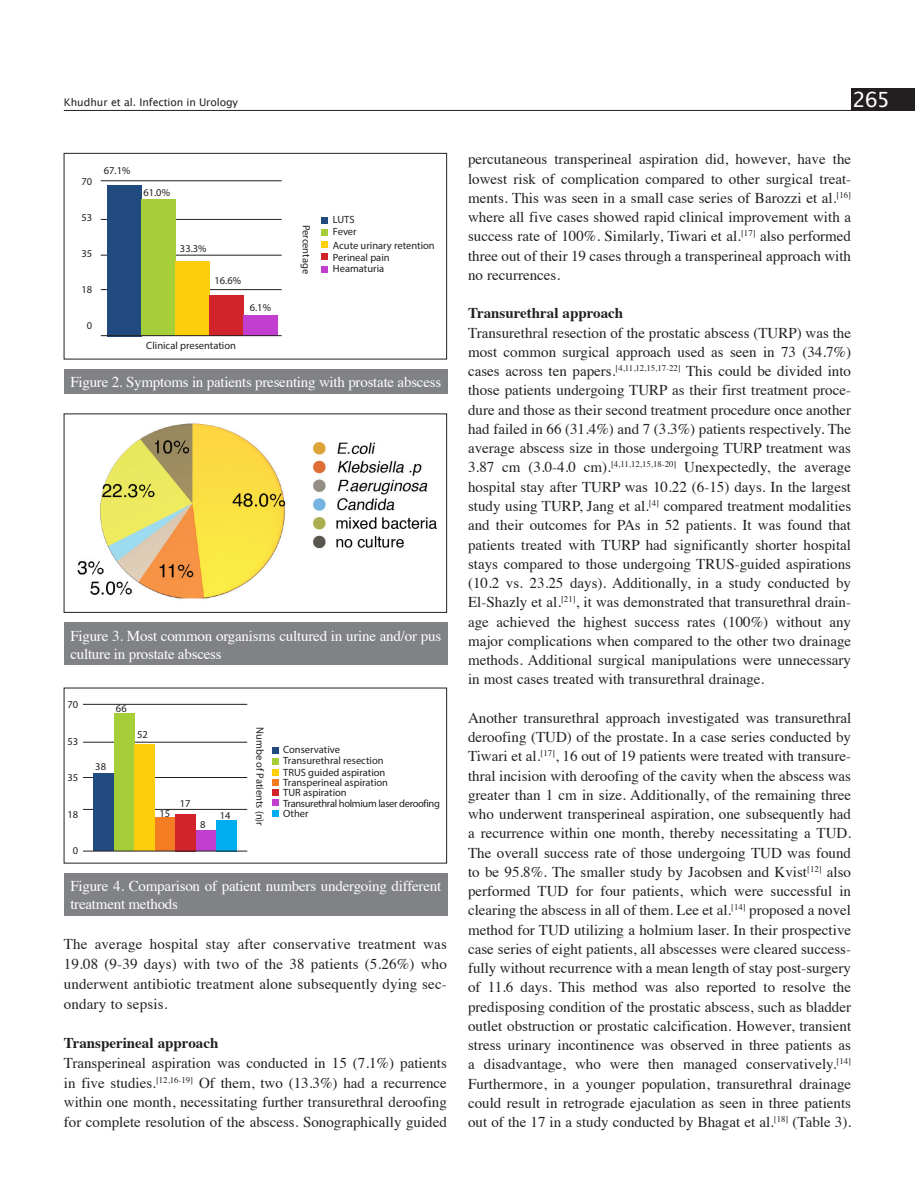
<style>
.page{position:relative;width:915px;height:1191px;background:#fff}
.page>*{position:absolute;margin:0;border:0;box-sizing:border-box;transform-origin:0 0}
.zz_Uroloji_running{font:21px "Lucida Grande";color:#fff}
.Body_Text{font:15px/19.2px "Times";color:#231f20;text-align:justify}
.t1{font:15px/18px "Times";letter-spacing:-.015em;color:#fff}
.Heading_4{font:700 15px "Times";color:#231f20}
.t2{font:10.5px "Myriad Pro";color:#231f20}
.t3{font:10.5px "Myriad Pro";letter-spacing:-.03em;color:#231f20}
.t4{font:10.5px "Lucida Grande";letter-spacing:-.01em;color:#231f20}
</style>
<div class="page">
<img style="left:77px;top:423px;width:360px;height:176px">
<div style="left:64px;top:623px;width:383px;height:42px;background:#808285"></div>
<div style="left:64px;top:153px;width:382px;height:206px;border:1px solid #231f20"></div>
<div style="left:64px;top:370px;width:383px;height:24px;background:#808285"></div>
<hr style="left:101px;top:180px;width:180px;height:1px;background:#231f20">
<hr style="left:101px;top:219px;width:180px;height:1px;background:#231f20">
<hr style="left:101px;top:255px;width:180px;height:1px;background:#231f20">
<hr style="left:101px;top:289px;width:180px;height:1px;background:#231f20">
<div style="left:107px;top:185px;width:34px;height:151px;background:#214a7e"></div>
<div style="left:321px;top:217px;width:6px;height:7px;background:#214a7e"></div>
<div style="left:141px;top:199px;width:34px;height:137px;background:#a6ce39"></div>
<div style="left:321px;top:229px;width:6px;height:7px;background:#a6ce39"></div>
<div style="left:175px;top:261px;width:34px;height:75px;background:#fecd0c"></div>
<div style="left:321px;top:241px;width:6px;height:7px;background:#fecd0c"></div>
<div style="left:209px;top:295px;width:34px;height:41px;background:#d1232a"></div>
<svg style="left:321px;top:254px;width:6px;height:6px"></svg>
<div style="left:243px;top:315px;width:34px;height:21px;background:#c23ece"></div>
<svg style="left:321px;top:266px;width:6px;height:6px"></svg>
<hr style="left:101px;top:335px;width:180px;height:1px;background:#231f20">
<div style="left:64px;top:873px;width:383px;height:42px;background:#808285"></div>
<hr style="left:83px;top:704px;width:164px;height:1px;background:#231f20">
<hr style="left:83px;top:742px;width:164px;height:1px;background:#231f20">
<hr style="left:83px;top:777px;width:164px;height:1px;background:#231f20">
<hr style="left:83px;top:809px;width:164px;height:1px;background:#231f20">
<div style="left:94px;top:773px;width:20px;height:78px;background:#214a7e"></div>
<div style="left:114px;top:713px;width:21px;height:138px;background:#a6ce39"></div>
<div style="left:134px;top:745px;width:21px;height:106px;background:#fecd0c"></div>
<div style="left:155px;top:817px;width:20px;height:34px;background:#f47d23"></div>
<div style="left:175px;top:814px;width:21px;height:37px;background:#d1232a"></div>
<div style="left:196px;top:830px;width:20px;height:21px;background:#c23ece"></div>
<div style="left:216px;top:820px;width:21px;height:31px;background:#00aeef"></div>
<div style="left:272px;top:810px;width:7px;height:6px;background:#00aeef"></div>
<div style="left:272px;top:747px;width:7px;height:7px;background:#214a7e"></div>
<div style="left:272px;top:758px;width:7px;height:6px;background:#a6ce39"></div>
<div style="left:272px;top:769px;width:7px;height:6px;background:#fecd0c"></div>
<div style="left:272px;top:789px;width:7px;height:7px;background:#d1232a"></div>
<div style="left:272px;top:799px;width:7px;height:6px;background:#c23ece"></div>
<div style="left:272px;top:779px;width:7px;height:7px;background:#f47d23"></div>
<hr style="left:83px;top:850px;width:164px;height:1px;background:#231f20">
<hr style="left:64px;top:110px;width:786px;height:1px;background:#231f20">
<div style="left:850px;top:88px;width:64px;height:23px;background:#231f20"></div>
<p class="t4" style="left:64px;top:97px;width:176px">Khudhur et al. Infection in Urology</p>
<p class="zz_Uroloji_running" style="left:852px;top:88px;width:39px">265</p>
<p class="t2" style="left:81px;top:175px;width:12px">70</p>
<p class="t2" style="left:81px;top:211px;width:12px">53</p>
<p class="t2" style="left:81px;top:247px;width:12px">35</p>
<p class="t2" style="left:81px;top:283px;width:12px">18</p>
<p class="t2" style="left:87px;top:319px;width:7px">0</p>
<p class="t2" style="left:104px;top:164px;width:28px">67.1%</p>
<p class="t2" style="left:143px;top:186px;width:28px">61.0%</p>
<p class="t2" style="left:180px;top:242px;width:28px">33.3%</p>
<p class="t2" style="left:214px;top:274px;width:28px">16.6%</p>
<p class="t2" style="left:250px;top:301px;width:23px">6.1%</p>
<p class="t2" style="left:146px;top:339px;width:91px">Clinical presentation</p>
<p class="t2" style="left:313px;top:225px;width:51px;rotate:90deg">Percentage</p>
<p class="t2" style="left:333px;top:213px;width:23px">LUTS</p>
<p class="t2" style="left:333px;top:225px;width:25px">Fever</p>
<p class="t2" style="left:333px;top:239px;width:103px">Acute urinary retention</p>
<p class="t2" style="left:333px;top:262px;width:53px">Heamaturia</p>
<p class="t2" style="left:333px;top:251px;width:58px">Perineal pain</p>
<p class="t1" style="left:70px;top:372px;width:372px">Figure 2. Symptoms in patients presenting with prostate abscess</p>
<p class="t1" style="left:70px;top:625px;width:372px">Figure 3. Most common organisms cultured in urine and/or pus culture in prostate abscess</p>
<p class="t2" style="left:67px;top:698px;width:12px">70</p>
<p class="t2" style="left:67px;top:734px;width:12px">53</p>
<p class="t2" style="left:67px;top:771px;width:12px">35</p>
<p class="t2" style="left:67px;top:808px;width:12px">18</p>
<p class="t2" style="left:73px;top:844px;width:7px">0</p>
<p class="t2" style="left:116px;top:702px;width:12px">66</p>
<p class="t2" style="left:95px;top:759px;width:12px">38</p>
<p class="t2" style="left:137px;top:728px;width:12px">52</p>
<p class="t2" style="left:159px;top:806px;width:12px">15</p>
<p class="t2" style="left:180px;top:797px;width:12px">17</p>
<p class="t2" style="left:200px;top:817px;width:7px">8</p>
<p class="t2" style="left:220px;top:809px;width:12px">14</p>
<p class="t2" style="left:266px;top:727px;width:100px;rotate:90deg">Numbe of Patients (n)r</p>
<p class="t2" style="left:283px;top:743px;width:58px">Conservative</p>
<p class="t2" style="left:283px;top:753px;width:102px">Transurethral resection</p>
<p class="t3" style="left:283px;top:796px;width:158px">Transurethral holmium laser deroofing</p>
<p class="t2" style="left:283px;top:807px;width:27px">Other</p>
<p class="t2" style="left:283px;top:765px;width:104px">TRUS guided aspiration</p>
<p class="t2" style="left:283px;top:776px;width:106px">Transperineal aspiration</p>
<p class="t2" style="left:283px;top:786px;width:65px">TUR aspiration</p>
<p class="t1" style="left:70px;top:876px;width:372px">Figure 4. Comparison of patient numbers undergoing different treatment methods</p>
<p class="Body_Text" style="left:64px;top:933px;width:384px;line-height:19.8px">The average hospital stay after conservative treatment was 19.08 (9-39 days) with two of the 38 patients (5.26%) who underwent antibiotic treatment alone subsequently dying sec&shy;ondary to sepsis.</p>
<p class="Heading_4" style="left:64px;top:1028px;width:156px">Transperineal approach</p>
<p class="Body_Text" style="left:64px;top:1051px;width:384px;line-height:19.8px">Transperineal aspiration was conducted in 15 (7.1%) patients in five studies.<sup>[12,16-19]</sup> Of them, two (13.3%) had a recurrence within one month, necessitating further transurethral deroofing for complete resolution of the abscess. Sonographically guided</p>
<p class="Body_Text" style="left:468px;top:148px;width:384px">percutaneous transperineal aspiration did, however, have the lowest risk of complication compared to other surgical treat&shy;ments. This was seen in a small case series of Barozzi et al.<sup>[16] </sup>where all five cases showed rapid clinical improvement with a success rate of 100%. Similarly, Tiwari et al.<sup>[17]</sup> also performed three out of their 19 cases through a transperineal approach with no recurrences.</p>
<p class="Heading_4" style="left:468px;top:299px;width:157px">Transurethral approach</p>
<p class="Body_Text" style="left:468px;top:322px;width:384px">Transurethral resection of the prostatic abscess (TURP) was the most common surgical approach used as seen in 73 (34.7%) cases across ten papers.<sup>[4,11,12,15,17-22]</sup> This could be divided into those patients undergoing TURP as their first treatment proce&shy;dure and those as their second treatment procedure once another had failed in 66 (31.4%) and 7 (3.3%) patients respectively. The average abscess size in those undergoing TURP treatment was 3.87 cm (3.0-4.0 cm).<sup>[4,11,12,15,18-20]</sup> Unexpectedly, the average hospital stay after TURP was 10.22 (6-15) days. In the largest study using TURP, Jang et al.<sup>[4]</sup> compared treatment modalities and their outcomes for PAs in 52 patients. It was found that patients treated with TURP had significantly shorter hospital stays compared to those undergoing TRUS-guided aspirations (10.2 vs. 23.25 days). Additionally, in a study conducted by El-Shazly et al.<sup>[21]</sup>, it was demonstrated that transurethral drain&shy;age achieved the highest success rates (100%) without any major complications when compared to the other two drainage methods. Additional surgical manipulations were unnecessary in most cases treated with transurethral drainage.</p>
<p class="Body_Text" style="left:468px;top:707px;width:384px">Another transurethral approach investigated was transurethral deroofing (TUD) of the prostate. In a case series conducted by Tiwari et al.<sup>[17]</sup>, 16 out of 19 patients were treated with transure&shy;thral incision with deroofing of the cavity when the abscess was greater than 1 cm in size. Additionally, of the remaining three who underwent transperineal aspiration, one subsequently had a recurrence within one month, thereby necessitating a TUD.<br>The overall success rate of those undergoing TUD was found to be 95.8%. The smaller study by Jacobsen and Kvist<sup>[12]</sup> also performed TUD for four patients, which were successful in clearing the abscess in all of them. Lee et al.<sup>[14]</sup> proposed a novel method for TUD utilizing a holmium laser. In their prospective case series of eight patients, all abscesses were cleared success&shy;fully without recurrence with a mean length of stay post-surgery of 11.6 days. This method was also reported to resolve the predisposing condition of the prostatic abscess, such as bladder outlet obstruction or prostatic calcification. However, transient stress urinary incontinence was observed in three patients as a disadvantage, who were then managed conservatively.<sup>[14] </sup>Furthermore, in a younger population, transurethral drainage could result in retrograde ejaculation as seen in three patients out of the 17 in a study conducted by Bhagat et al.<sup>[18]</sup> (Table 3).</p>
</div>
